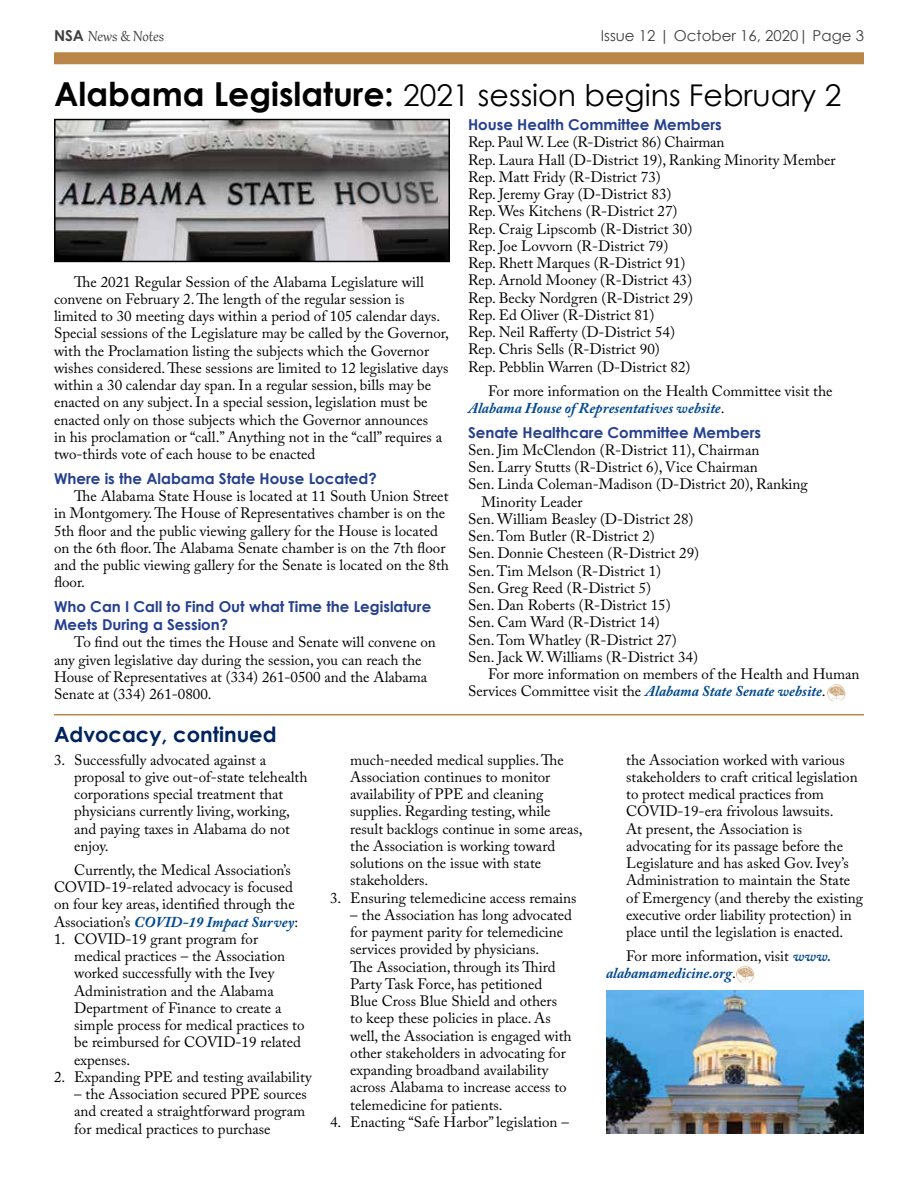
<style>
.page{position:relative;width:918px;height:1188px;background:#fff}
.page>*{position:absolute;margin:0;border:0;box-sizing:border-box;transform-origin:0 0}
.t1{font:30px "Century Gothic";color:#000}
.t2{font:700 21px "Century Gothic";color:#00245d}
.t3{font:18px "Gabriola";letter-spacing:-.005em;color:#404040}
.t4{font:15px/17.2px "Adobe Caslon Pro";color:#000}
.t5{font:700 15px/18px "Century Gothic";color:#25408f}
.t6{font:15px "Century Gothic";color:#404040}
.s1{font-family:"Century Gothic";font-weight:700;font-size:15px}
.s2{font-weight:700;font-size:33px}
.s3{font-weight:700;font-style:italic;color:#004990}
</style>
<div class="page">
<div style="left:54px;top:52px;width:810px;height:12px;background:#ba8748"></div>
<hr style="left:54px;top:714px;width:810px;height:1px;background:#ba8748">
<img style="left:57px;top:122px;width:390px;height:137px">
<div style="left:54px;top:119px;width:396px;height:143px;border:2px solid #000"></div>
<img style="left:606px;top:991px;width:258px;height:143px">
<img style="left:827px;top:684px;width:19px;height:17px">
<img style="left:736px;top:966px;width:19px;height:16px">
<p class="t3" style="left:54px;top:25px;width:112px"><span class="s1">NSA</span> News &amp; Notes</p>
<p class="t6" style="left:601px;top:26px;width:265px">Issue 12 | October 16, 2020| Page 3</p>
<h1 class="t1" style="left:54px;top:74px;width:789px"><span class="s2">Alabama Legislature:</span> 2021 session begins February 2</h1>
<p class="t4" style="left:54px;top:273px;width:396px;text-indent:20px">The 2021 Regular Session of the Alabama Legislature will convene on February 2. The length of the regular session is limited to 30 meeting days within a period of 105 calendar days.<br>Special sessions of the Legislature may be called by the Governor, with the Proclamation listing the subjects which the Governor wishes considered. These sessions are limited to 12 legislative days within a 30 calendar day span. In a regular session, bills may be enacted on any subject. In a special session, legislation must be enacted only on those subjects which the Governor announces<br>in his proclamation or “call.” Anything not in the “call” requires a two-thirds vote of each house to be enacted</p>
<p class="t5" style="left:54px;top:469px;width:324px">Where is the Alabama State House Located?</p>
<p class="t4" style="left:54px;top:487px;width:396px;text-indent:20px">The Alabama State House is located at 11 South Union Street in Montgomery. The House of Representatives chamber is on the 5th floor and the public viewing gallery for the House is located on the 6th floor. The Alabama Senate chamber is on the 7th floor and the public viewing gallery for the Senate is located on the 8th floor.</p>
<p class="t5" style="left:54px;top:597px;width:379px">Who Can I Call to Find Out what Time the Legislature<br>Meets During a Session?</p>
<p class="t4" style="left:54px;top:634px;width:383px;text-indent:20px">To find out the times the House and Senate will convene on any given legislative day during the session, you can reach the House of Representatives at (334) 261-0500 and the Alabama Senate at (334) 261-0800.</p>
<p class="t5" style="left:468px;top:115px;width:255px">House Health Committee Members</p>
<p class="t4" style="left:468px;top:133px;width:369px">Rep. Paul W. Lee (R-District 86) Chairman<br>Rep. Laura Hall (D-District 19), Ranking Minority Member Rep. Matt Fridy (R-District 73)<br>Rep. Jeremy Gray (D-District 83)<br>Rep. Wes Kitchens (R-District 27)<br>Rep. Craig Lipscomb (R-District 30)<br>Rep. Joe Lovvorn (R-District 79)<br>Rep. Rhett Marques (R-District 91)<br>Rep. Arnold Mooney (R-District 43)<br>Rep. Becky Nordgren (R-District 29)<br>Rep. Ed Oliver (R-District 81)<br>Rep. Neil Rafferty (D-District 54)<br>Rep. Chris Sells (R-District 90)<br>Rep. Pebblin Warren (D-District 82)</p>
<p class="t4" style="left:468px;top:382px;width:366px;text-indent:20px">For more information on the Health Committee visit the<br><span class="s3">Alabama House of Representatives website</span>.</p>
<p class="t5" style="left:468px;top:422px;width:295px">Senate Healthcare Committee Members</p>
<p class="t4" style="left:468px;top:441px;width:293px">Sen. Jim McClendon (R-District 11), Chairman</p>
<p class="t4" style="left:468px;top:458px;width:291px">Sen. Larry Stutts (R-District 6), Vice Chairman</p>
<p class="t4" style="left:468px;top:475px;width:341px">Sen. Linda Coleman-Madison (D-District 20), Ranking</p>
<p class="t4" style="left:482px;top:493px;width:103px">Minority Leader</p>
<p class="t4" style="left:468px;top:510px;width:227px">Sen. William Beasley (D-District 28)</p>
<p class="t4" style="left:468px;top:527px;width:188px">Sen. Tom Butler (R-District 2)</p>
<p class="t4" style="left:468px;top:544px;width:233px">Sen. Donnie Chesteen (R-District 29)</p>
<p class="t4" style="left:468px;top:562px;width:195px">Sen. Tim Melson (R-District 1)</p>
<p class="t4" style="left:468px;top:579px;width:185px">Sen. Greg Reed (R-District 5)</p>
<p class="t4" style="left:468px;top:596px;width:204px">Sen. Dan Roberts (R-District 15)</p>
<p class="t4" style="left:468px;top:613px;width:193px">Sen. Cam Ward (R-District 14)</p>
<p class="t4" style="left:468px;top:631px;width:210px">Sen. Tom Whatley (R-District 27)</p>
<p class="t4" style="left:468px;top:648px;width:232px">Sen. Jack W. Williams (R-District 34)</p>
<p class="t4" style="left:488px;top:665px;width:373px">For more information on members of the Health and Human</p>
<p class="t4" style="left:468px;top:682px;width:359px">Services Committee visit the <span class="s3">Alabama State Senate website</span>.</p>
<h2 class="t2" style="left:54px;top:719px;width:224px">Advocacy, continued</h2>
<p class="t4" style="left:74px;top:751px;width:235px;text-indent:-20px">3. Successfully advocated against a proposal to give out-of-state telehealth corporations special treatment that physicians currently living, working, and paying taxes in Alabama do not enjoy.</p>
<p class="t4" style="left:54px;top:861px;width:246px;text-indent:20px">Currently, the Medical Association’s COVID-19-related advocacy is focused on four key areas, identified through the Association’s <span class="s3">COVID-19 Impact Survey</span>:</p>
<p class="t4" style="left:74px;top:930px;width:232px;text-indent:-20px">1. COVID-19 grant program for medical practices – the Association worked successfully with the Ivey<br>Administration and the Alabama<br>Department of Finance to create a simple process for medical practices to be reimbursed for COVID-19 related expenses.</p>
<p class="t4" style="left:54px;top:1068px;width:259px">2. Expanding PPE and testing availability</p>
<p class="t4" style="left:74px;top:1085px;width:234px;text-align:justify">– the Association secured PPE sources and created a straightforward program for medical practices to purchase</p>
<p class="t4" style="left:350px;top:751px;width:234px">much-needed medical supplies. The<br>Association continues to monitor availability of PPE and cleaning supplies. Regarding testing, while result backlogs continue in some areas, the Association is working toward solutions on the issue with state stakeholders.</p>
<p class="t4" style="left:330px;top:889px;width:248px">3. Ensuring telemedicine access remains</p>
<p class="t4" style="left:350px;top:906px;width:223px">– the Association has long advocated for payment parity for telemedicine services provided by physicians.<br>The Association, through its Third Party Task Force, has petitioned Blue Cross Blue Shield and others to keep these policies in place. As well, the Association is engaged with other stakeholders in advocating for expanding broadband availability across Alabama to increase access to telemedicine for patients.</p>
<p class="t4" style="left:330px;top:1113px;width:240px">4. Enacting “Safe Harbor” legislation –</p>
<p class="t4" style="left:626px;top:751px;width:238px">the Association worked with various stakeholders to craft critical legislation to protect medical practices from COVID-19-era frivolous lawsuits.<br>At present, the Association is advocating for its passage before the Legislature and has asked Gov. Ivey’s Administration to maintain the State of Emergency (and thereby the existing executive order liability protection) in place until the legislation is enacted.</p>
<p class="t4" style="left:606px;top:947px;width:227px;text-indent:20px">For more information, visit <span class="s3">www. alabamamedicine.org</span>.</p>
</div>
